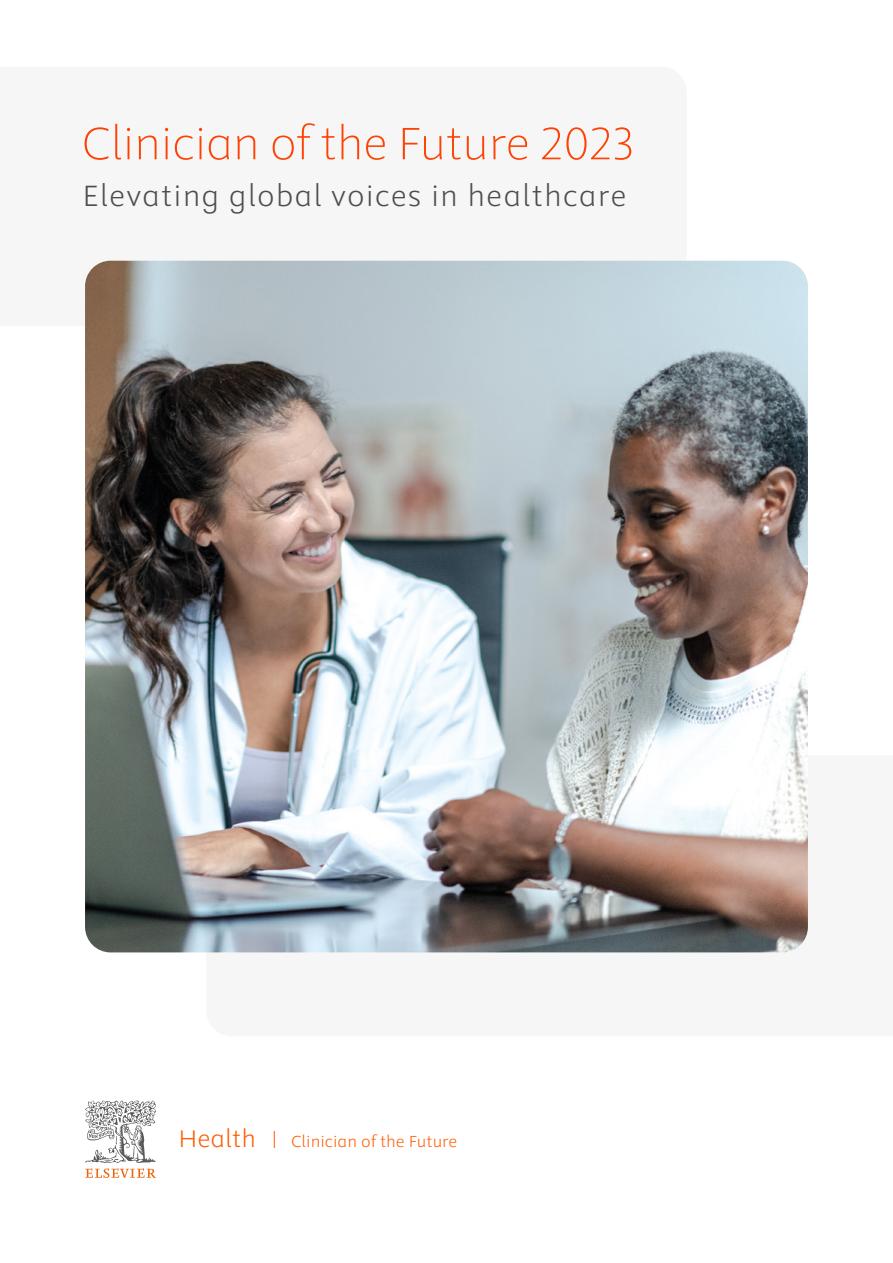
<style>
.page{position:relative;width:893px;height:1263px;background:#fff}
.page>*{position:absolute;margin:0;border:0;box-sizing:border-box;transform-origin:0 0}
.t1{font:100 51px "Elsevier Sans";letter-spacing:-.02em;color:#ff4203}
.t2{font:300 33px "Elsevier Sans";letter-spacing:.03em;color:#4d4d4d}
.t3{font:300 27px "Elsevier Sans";color:#ff5c01}
.t4{font:300 18px "Elsevier Sans";color:#ff5c01}
</style>
<div class="page">
<img style="left:85px;top:261px;width:723px;height:691px">
<svg style="left:85px;top:1100px;width:71px;height:78px"></svg>
<svg style="left:274px;top:1131px;width:1px;height:17px"></svg>
<h1 class="t1" style="left:81px;top:116px;width:555px">Clinician of the Future 2023</h1>
<p class="t2" style="left:82px;top:178px;width:545px">Elevating global voices in healthcare</p>
<p class="t3" style="left:179px;top:1124px;width:79px">Health</p>
<p class="t4" style="left:291px;top:1132px;width:168px">Clinician of the Future</p>
</div>
